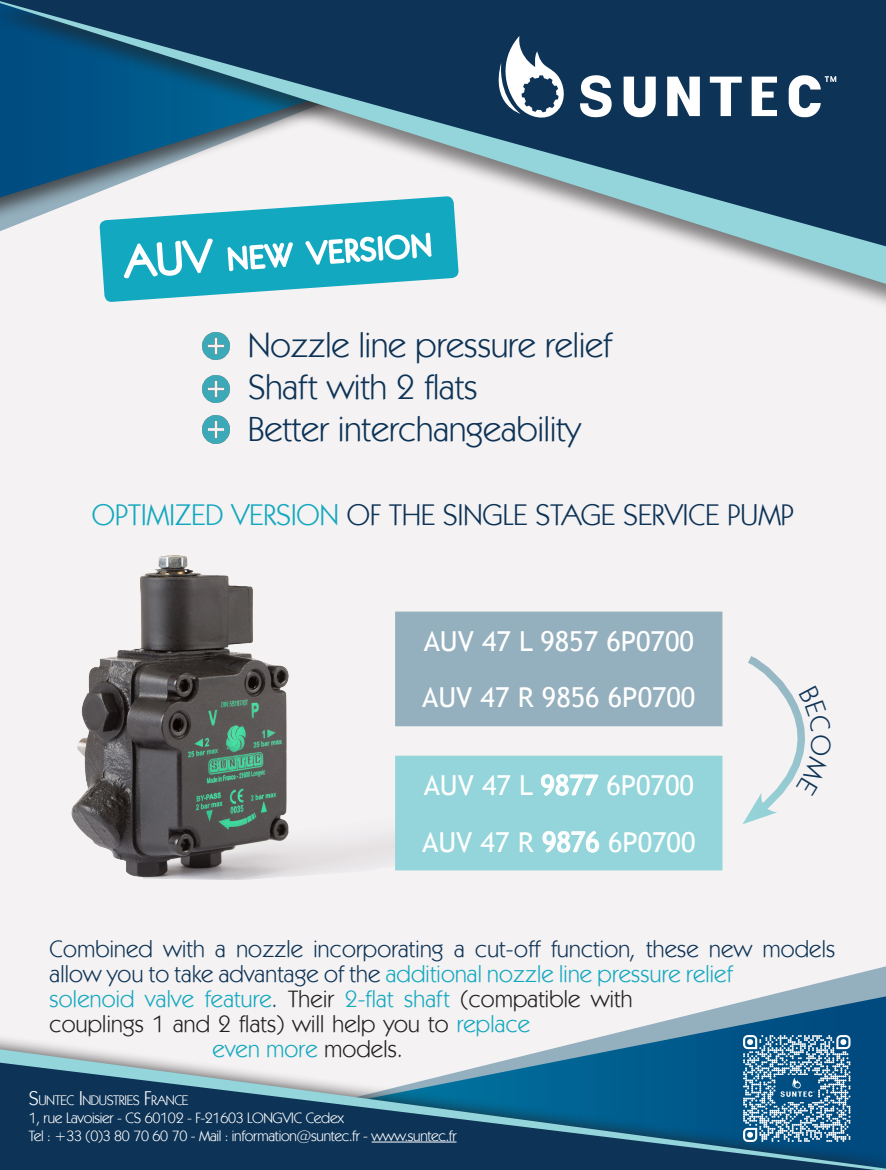
<style>
.page{position:relative;width:886px;height:1170px;background:#fff}
.page>*{position:absolute;margin:0;border:0;box-sizing:border-box;transform-origin:0 0}
.t1{font:35px "Kabel IT Cby BT";color:#0d3356}
.t2{font:30px "Kabel IT Cby BT";color:#0d3356}
.t3{font:27.5px "Trebuchet MS";color:#fff}
.t4{font:23.75px "Kabel IT Cby BT";letter-spacing:.01em;color:#12a8bf}
.t5{font:23.75px "Kabel IT Cby BT";letter-spacing:.01em;color:#0d3356}
.t6{font:23.75px "Kabel IT Cby BT";letter-spacing:.01em;color:#231f20}
.t7{font:15px/18px "Kabel IT Cby BT";letter-spacing:-.02em;color:#fff}
.t8{font:14px "Kabel IT Cby BT";letter-spacing:-.03em;color:#fff}
.s1{color:#12a8bf}
.s2{color:#0d3356}
.s3{color:#231f20}
.s4{font-size:20px}
</style>
<div class="page">
<div style="left:0;top:0;width:886px;height:1169px;background:#f4f2f3"></div>
<svg style="left:778px;top:966px;width:108px;height:27px"></svg>
<svg style="left:620px;top:993px;width:266px;height:39px"></svg>
<div style="left:0;top:1032px;width:886px;height:137px;background:#231f20;opacity:.69"></div>
<svg style="left:0;top:1048px;width:886px;height:13px"></svg>
<svg style="left:0;top:1061px;width:886px;height:108px;background:#285b7c"></svg>
<svg style="left:712px;top:249px;width:174px;height:38px"></svg>
<svg style="left:0;top:0;width:886px;height:249px;background:#426984"></svg>
<img style="left:71px;top:555px;width:413px;height:325px">
<svg style="left:710px;top:77px;width:32px;height:39px"></svg>
<svg style="left:667px;top:77px;width:33px;height:39px"></svg>
<svg style="left:752px;top:77px;width:25px;height:39px"></svg>
<svg style="left:624px;top:77px;width:32px;height:40px"></svg>
<svg style="left:580px;top:75px;width:32px;height:42px"></svg>
<svg style="left:490px;top:36px;width:76px;height:85px"></svg>
<svg style="left:789px;top:75px;width:47px;height:42px"></svg>
<hr style="left:372px;top:1141px;width:84px;height:1px;background:#fff">
<img style="left:742px;top:1032px;width:108px;height:111px">
<div style="left:396px;top:612px;width:325px;height:113px;background:#94afbd"></div>
<hr style="left:396px;top:668px;width:325px;height:1px;background:#94afbd">
<hr style="left:395px;top:611px;width:327px;height:1px;background:#94afbd">
<hr style="left:395px;top:612px;width:1px;height:57px;background:#94afbd">
<hr style="left:721px;top:612px;width:1px;height:57px;background:#94afbd">
<hr style="left:395px;top:669px;width:1px;height:56px;background:#94afbd">
<hr style="left:721px;top:669px;width:1px;height:56px;background:#94afbd">
<hr style="left:395px;top:725px;width:327px;height:1px;background:#94afbd">
<hr style="left:395px;top:755px;width:327px;height:1px;background:#93d5da">
<hr style="left:395px;top:756px;width:1px;height:57px;background:#93d5da">
<hr style="left:395px;top:813px;width:1px;height:56px;background:#93d5da">
<hr style="left:395px;top:869px;width:327px;height:1px;background:#93d5da">
<div style="left:396px;top:756px;width:326px;height:113px;background:#93d5da"></div>
<img style="left:202px;top:332px;width:27px;height:28px">
<img style="left:202px;top:375px;width:27px;height:27px">
<img style="left:202px;top:416px;width:27px;height:27px">
<svg style="left:99px;top:181px;width:360px;height:121px"></svg>
<svg style="left:743px;top:656px;width:62px;height:168px"></svg>
<p class="t1" style="left:248px;top:323px;width:365px">Nozzle line pressure relief</p>
<p class="t1" style="left:248px;top:365px;width:231px">Shaft with 2 flats</p>
<p class="t1" style="left:248px;top:407px;width:334px">Better interchangeability</p>
<p class="t2" style="left:92px;top:496px;width:704px"><span class="s1">OPTIMIZED VERSION</span> OF THE SINGLE STAGE SERVICE PUMP</p>
<p class="t3" style="left:424px;top:624px;width:272px">AUV 47 L 9857 6P0700</p>
<p class="t3" style="left:422px;top:681px;width:275px">AUV 47 R 9856 6P0700</p>
<p class="t3" style="left:424px;top:768px;width:272px">AUV 47 L 9877 6P0700</p>
<p class="t3" style="left:422px;top:825px;width:275px">AUV 47 R 9876 6P0700</p>
<p class="t5" style="left:50px;top:933px;width:787px">Combined with a nozzle incorporating a cut-off function, these new models</p>
<p class="t4" style="left:50px;top:958px;width:684px"><span class="s2">allow you to take advantage of the</span> additional nozzle line pressure relief</p>
<p class="t4" style="left:50px;top:983px;width:584px">solenoid valve feature<span class="s2">.</span> <span class="s3">Their</span> 2-flat shaft <span class="s3">(compatible with</span></p>
<p class="t6" style="left:50px;top:1008px;width:482px">couplings 1 and 2 flats) will help you to <span class="s1">replace</span></p>
<p class="t4" style="left:213px;top:1033px;width:191px">even more <span class="s3">models.</span></p>
<p class="t8" style="left:29px;top:1090px;width:161px"><span class="s4">S</span>UNTEC <span class="s4">I</span>NDUSTRIES <span class="s4">F</span>RANCE</p>
<p class="t7" style="left:29px;top:1108px;width:429px">1, rue Lavoisier - CS 60102 - F-21603 LONGVIC Cedex<br>Tel : +33 (0)3 80 70 60 70 - Mail : information@suntec.fr - www.suntec.fr</p>
</div>
